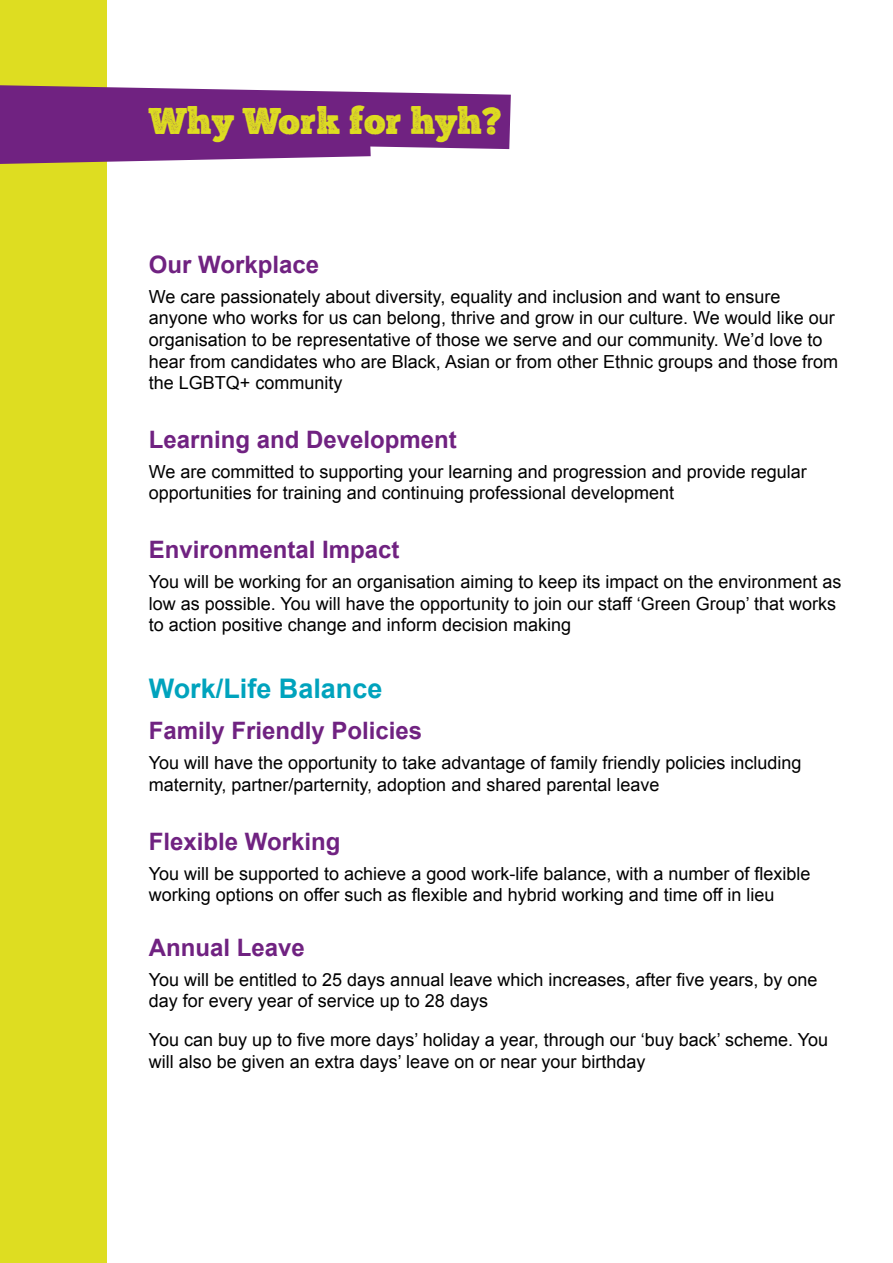
<style>
.page{position:relative;width:893px;height:1263px;background:#fff}
.page>*{position:absolute;margin:0;border:0;box-sizing:border-box;transform-origin:0 0}
.t1{font:37.5px "Chunk Five Print";color:#dedd21}
.t2{font:700 27px "Arial";color:#00a3bd}
.t3{font:700 24px "Arial";color:#702281}
.t4{font:18px/21.6px "Arial";color:#000}
</style>
<div class="page">
<div style="left:0;top:0;width:106px;height:1263px;background:#dedd21"></div>
<svg style="left:0;top:85px;width:511px;height:79px;background:#864493"></svg>
<h1 class="t1" style="left:149px;top:105px;width:354px">Why Work for hyh?</h1>
<h3 class="t3" style="left:149px;top:248px;width:172px">Our Workplace</h3>
<p class="t4" style="left:149px;top:286px;width:691px">We care passionately about diversity, equality and inclusion and want to ensure anyone who works for us can belong, thrive and grow in our culture. We would like our organisation to be representative of those we serve and our community. We’d love to hear from candidates who are Black, Asian or from other Ethnic groups and those from the LGBTQ+ community</p>
<h3 class="t3" style="left:149px;top:423px;width:310px">Learning and Development</h3>
<p class="t4" style="left:149px;top:461px;width:659px">We are committed to supporting your learning and progression and provide regular opportunities for training and continuing professional development</p>
<h3 class="t3" style="left:149px;top:534px;width:252px">Environmental Impact</h3>
<p class="t4" style="left:149px;top:571px;width:694px">You will be working for an organisation aiming to keep its impact on the environment as low as possible. You will have the opportunity to join our staff ‘Green Group’ that works to action positive change and inform decision making</p>
<h2 class="t2" style="left:149px;top:670px;width:235px">Work/Life Balance</h2>
<h3 class="t3" style="left:149px;top:715px;width:275px">Family Friendly Policies</h3>
<p class="t4" style="left:149px;top:752px;width:654px">You will have the opportunity to take advantage of family friendly policies including maternity, partner/parternity, adoption and shared parental leave</p>
<h3 class="t3" style="left:149px;top:825px;width:193px">Flexible Working</h3>
<p class="t4" style="left:149px;top:863px;width:663px">You will be supported to achieve a good work-life balance, with a number of flexible working options on offer such as flexible and hybrid working and time off in lieu</p>
<h3 class="t3" style="left:149px;top:931px;width:158px">Annual Leave</h3>
<p class="t4" style="left:149px;top:969px;width:670px">You will be entitled to 25 days annual leave which increases, after five years, by one day for every year of service up to 28 days</p>
<p class="t4" style="left:149px;top:1029px;width:681px">You can buy up to five more days’ holiday a year, through our ‘buy back’ scheme. You will also be given an extra days’ leave on or near your birthday</p>
</div>
